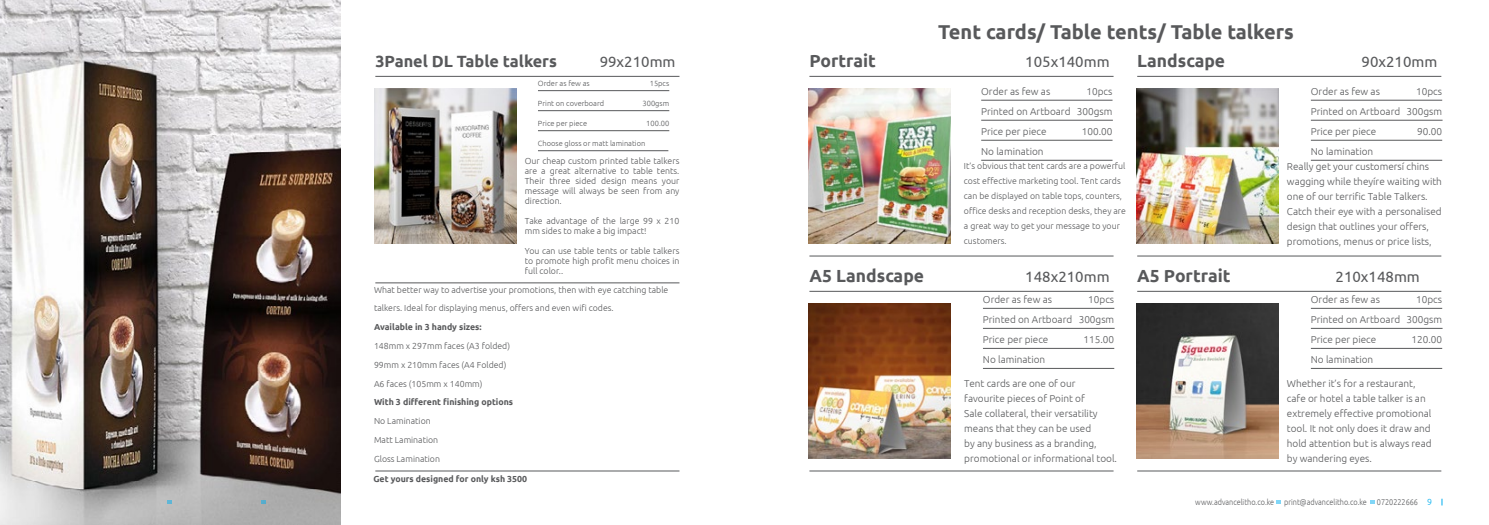
<style>
.page{position:relative;width:1489px;height:525px;background:#fff}
.page>*{position:absolute;margin:0;border:0;box-sizing:border-box;transform-origin:0 0}
.t1{font:700 20px "Ubuntu";color:#58595b}
.t2{font:700 17.5px "Ubuntu";color:#58595b}
.t3{font:700 16.25px "Ubuntu";color:#58595b}
.t4{font:15px "Ubuntu";color:#58595b}
.t5{font:300 10px/15px "Ubuntu";color:#58595b}
.t6{font:300 8.75px/10px "Ubuntu";color:#58595b}
.t7{font:700 8.75px "Ubuntu";color:#58595b}
.t8{font:300 8.25px "Ubuntu";color:#58595b;scale:.88 1}
.t9{font:300 7.5px "Ubuntu";color:#58595b}
.s1{font-size:8.75px;color:#00aeef}
</style>
<div class="page">
<img style="left:0;top:0;width:340px;height:524px">
<hr style="left:375px;top:76px;width:304px;height:1px;background:#58595b">
<hr style="left:375px;top:282px;width:304px;height:1px;background:#58595b">
<img style="left:374px;top:89px;width:142px;height:154px">
<hr style="left:375px;top:470px;width:304px;height:1px;background:#58595b">
<hr style="left:538px;top:90px;width:131px;height:1px;background:#58595b">
<hr style="left:538px;top:110px;width:131px;height:1px;background:#58595b">
<hr style="left:538px;top:130px;width:131px;height:1px;background:#58595b">
<hr style="left:538px;top:150px;width:130px;height:1px;background:#58595b">
<svg style="left:168px;top:500px;width:4px;height:3px"></svg>
<svg style="left:261px;top:500px;width:4px;height:3px"></svg>
<hr style="left:809px;top:76px;width:304px;height:1px;background:#58595b">
<hr style="left:809px;top:255px;width:304px;height:1px;background:#58595b">
<img style="left:808px;top:89px;width:142px;height:154px">
<hr style="left:809px;top:291px;width:304px;height:1px;background:#58595b">
<hr style="left:809px;top:470px;width:304px;height:1px;background:#58595b">
<img style="left:808px;top:303px;width:142px;height:155px">
<hr style="left:1137px;top:76px;width:304px;height:1px;background:#58595b">
<hr style="left:1137px;top:255px;width:304px;height:1px;background:#58595b">
<img style="left:1136px;top:89px;width:142px;height:154px">
<hr style="left:1137px;top:291px;width:304px;height:1px;background:#58595b">
<hr style="left:1137px;top:470px;width:304px;height:1px;background:#58595b">
<img style="left:1136px;top:303px;width:142px;height:155px">
<hr style="left:981px;top:100px;width:131px;height:1px;background:#58595b">
<hr style="left:981px;top:120px;width:131px;height:1px;background:#58595b">
<hr style="left:981px;top:140px;width:131px;height:1px;background:#58595b">
<hr style="left:981px;top:160px;width:131px;height:1px;background:#58595b">
<hr style="left:1310px;top:100px;width:131px;height:1px;background:#58595b">
<hr style="left:1310px;top:120px;width:132px;height:1px;background:#58595b">
<hr style="left:1310px;top:140px;width:131px;height:1px;background:#58595b">
<hr style="left:1310px;top:160px;width:131px;height:1px;background:#58595b">
<hr style="left:1310px;top:308px;width:131px;height:1px;background:#58595b">
<hr style="left:1310px;top:328px;width:132px;height:1px;background:#58595b">
<hr style="left:1310px;top:348px;width:131px;height:1px;background:#58595b">
<hr style="left:1310px;top:368px;width:131px;height:1px;background:#58595b">
<hr style="left:982px;top:308px;width:132px;height:1px;background:#58595b">
<hr style="left:982px;top:328px;width:132px;height:1px;background:#58595b">
<hr style="left:982px;top:348px;width:132px;height:1px;background:#58595b">
<hr style="left:982px;top:368px;width:132px;height:1px;background:#58595b">
<svg style="left:1276px;top:500px;width:4px;height:3px"></svg>
<svg style="left:1370px;top:500px;width:4px;height:3px"></svg>
<h3 class="t3" style="left:375px;top:51px;width:183px">3Panel DL Table talkers</h3>
<h3 class="t4" style="left:599px;top:52px;width:77px">99x210mm</h3>
<p class="t9" style="left:538px;top:78px;width:53px">Order as few as</p>
<p class="t9" style="left:649px;top:78px;width:21px">15pcs</p>
<p class="t9" style="left:538px;top:98px;width:68px">Print on coverboard</p>
<p class="t9" style="left:642px;top:98px;width:28px">300gsm</p>
<p class="t9" style="left:538px;top:118px;width:51px">Price per piece</p>
<p class="t9" style="left:646px;top:118px;width:24px">100.00</p>
<p class="t9" style="left:538px;top:138px;width:109px">Choose gloss or matt lamination</p>
<p class="t6" style="left:525px;top:155px;width:156px;text-align:justify">Our cheap custom printed table talkers are a great alternative to table tents.<br>Their three sided design means your message will always be seen from any direction.</p>
<p class="t6" style="left:525px;top:215px;width:156px">Take advantage of the large 99 x 210 mm sides to make a big impact!</p>
<p class="t6" style="left:525px;top:245px;width:156px;text-align:justify">You can use table tents or table talkers to promote high profit menu choices in full color..</p>
<p class="t6" style="left:374px;top:280px;width:296px;line-height:18.8px">What better way to advertise your promotions, then with eye catching table talkers. Ideal for displaying menus, offers and even wifi codes.</p>
<p class="t7" style="left:374px;top:321px;width:109px">Available in 3 handy sizes:</p>
<p class="t6" style="left:374px;top:336px;width:138px;line-height:18.8px">148mm x 297mm faces (A3 folded)<br>99mm x 210mm faces (A4 Folded)<br>A6 faces (105mm x 140mm)</p>
<p class="t7" style="left:374px;top:396px;width:141px">With 3 different finishing options</p>
<p class="t6" style="left:374px;top:411px;width:68px;line-height:18.8px">No Lamination<br>Matt Lamination<br>Gloss Lamination</p>
<p class="t7" style="left:373px;top:473px;width:155px">Get yours designed for only ksh 3500</p>
<h1 class="t1" style="left:938px;top:20px;width:357px">Tent cards/ Table tents/ Table talkers</h1>
<h2 class="t2" style="left:820px;top:50px;width:57px">ortrait</h2>
<h3 class="t4" style="left:1025px;top:52px;width:86px">105x140mm</h3>
<h2 class="t2" style="left:1137px;top:50px;width:89px">Landscape</h2>
<h3 class="t4" style="left:1361px;top:52px;width:77px">90x210mm</h3>
<p class="t5" style="left:988px;top:84px;width:63px">rder as few as</p>
<p class="t5" style="left:1086px;top:84px;width:27px">10pcs</p>
<p class="t5" style="left:981px;top:104px;width:48px">Printed on</p>
<p class="t5" style="left:981px;top:101px;width:133px;line-height:20px;text-indent:55px">rtboard 300gsm<br>Price per piece</p>
<p class="t5" style="left:1081px;top:124px;width:32px">100.00</p>
<p class="t5" style="left:1318px;top:84px;width:63px">rder as few as</p>
<p class="t5" style="left:1415px;top:84px;width:27px">10pcs</p>
<p class="t5" style="left:1310px;top:104px;width:48px">Printed on</p>
<p class="t5" style="left:1310px;top:101px;width:133px;line-height:20px;text-indent:55px">rtboard 300gsm<br>Price per piece</p>
<p class="t5" style="left:1416px;top:124px;width:27px">90.00</p>
<p class="t5" style="left:981px;top:144px;width:64px">No lamination</p>
<p class="t5" style="left:1310px;top:144px;width:64px">No lamination</p>
<p class="t6" style="left:963px;top:158px;width:164px;line-height:15px">It’s obvious that tent cards are a powerful cost effective marketing tool. Tent cards can be displayed on table tops, counters, office desks and reception desks, they are a great way to get your message to your customers.</p>
<p class="t5" style="left:1286px;top:158px;width:156px">Really get your customersí chins wagging while theyíre waiting with one of our terrific Table Talkers.</p>
<p class="t5" style="left:1286px;top:203px;width:156px;text-indent:6px">atch their eye with a personalised design that outlines your offers, promotions, menus or price lists,</p>
<h2 class="t2" style="left:809px;top:265px;width:116px">A5 Landscape</h2>
<h3 class="t4" style="left:1025px;top:267px;width:86px">148x210mm</h3>
<h2 class="t2" style="left:1137px;top:265px;width:95px">A5 Portrait</h2>
<h3 class="t4" style="left:1335px;top:267px;width:86px">210x148mm</h3>
<p class="t5" style="left:990px;top:292px;width:63px">rder as few as</p>
<p class="t5" style="left:1088px;top:292px;width:27px">10pcs</p>
<p class="t5" style="left:982px;top:312px;width:48px">Printed on</p>
<p class="t5" style="left:982px;top:309px;width:133px;line-height:20px;text-indent:55px">rtboard 300gsm<br>Price per piece</p>
<p class="t5" style="left:1083px;top:332px;width:32px">115.00</p>
<p class="t5" style="left:1318px;top:292px;width:63px">rder as few as</p>
<p class="t5" style="left:1415px;top:292px;width:27px">10pcs</p>
<p class="t5" style="left:1310px;top:312px;width:48px">Printed on</p>
<p class="t5" style="left:1310px;top:309px;width:133px;line-height:20px;text-indent:55px">rtboard 300gsm<br>Price per piece</p>
<p class="t5" style="left:1411px;top:332px;width:32px">120.00</p>
<p class="t5" style="left:982px;top:352px;width:64px">No lamination</p>
<p class="t5" style="left:1310px;top:352px;width:64px">No lamination</p>
<p class="t5" style="left:964px;top:375px;width:113px">Tent cards are one of our</p>
<p class="t5" style="left:964px;top:390px;width:122px">favourite pieces of Point of</p>
<p class="t5" style="left:969px;top:405px;width:130px">ale collateral, their versatility</p>
<p class="t5" style="left:964px;top:420px;width:128px">means that they can be used</p>
<p class="t5" style="left:964px;top:435px;width:134px">by any business as a branding,</p>
<p class="t5" style="left:964px;top:450px;width:154px">promotional or informational tool.</p>
<p class="t5" style="left:1286px;top:375px;width:146px;text-indent:9px">hether it’s for a restaurant, cafe or hotel a table talker is an extremely effective promotional tool. It not only does it draw and hold attention but is always read by wandering eyes.</p>
<p class="t8" style="left:1195px;top:496px;width:270px">www.advancelitho.co.ke print@advancelitho.co.ke 0720222666 <span class="s1">9</span></p>
</div>
